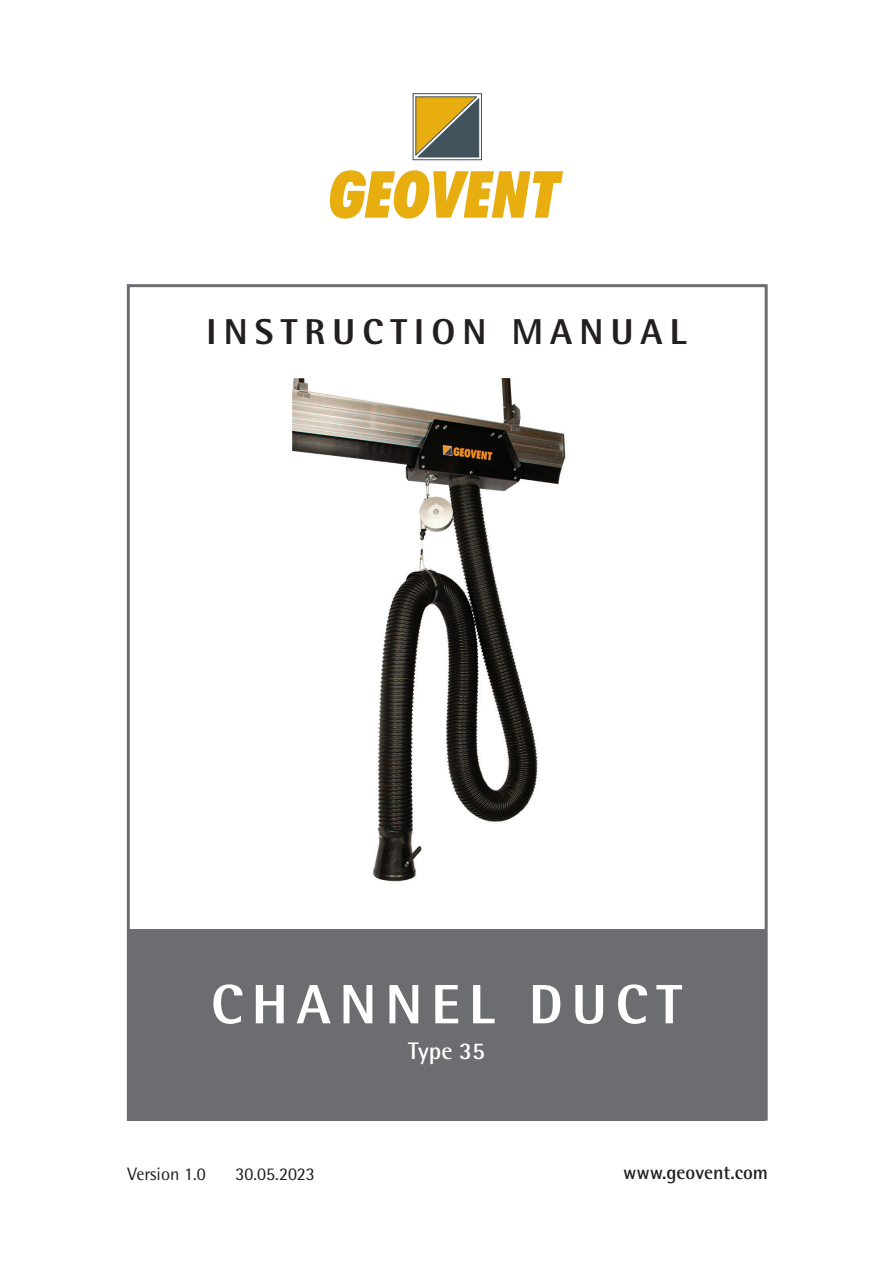
<style>
.page{position:relative;width:893px;height:1263px;background:#fff}
.page>*{position:absolute;margin:0;border:0;box-sizing:border-box;transform-origin:0 0}
.t1{font:800 55.5px "Rotis Semi Sans Pro";letter-spacing:.16em;color:#fff}
.t2{font:800 36px "Rotis Semi Sans Pro";letter-spacing:.2em;color:#231f20}
.t3{font:700 24px "Rotis Semi Sans Pro";color:#fff}
.t4{font:700 19.5px "Rotis Semi Sans Pro";color:#231f20}
.t5{font:18px "Rotis Semi Sans Pro";color:#231f20}
</style>
<div class="page">
<svg style="left:330px;top:170px;width:233px;height:49px"></svg>
<svg style="left:413px;top:94px;width:69px;height:66px"></svg>
<svg style="left:416px;top:97px;width:63px;height:60px;background:#928241"></svg>
<div style="left:128px;top:929px;width:637px;height:192px;background:#6c6d70"></div>
<img style="left:292px;top:379px;width:274px;height:503px">
<h2 class="t2" style="left:206px;top:309px;width:482px">INSTRUCTION MANUAL</h2>
<h1 class="t1" style="left:211px;top:969px;width:473px">CHANNEL DUCT</h1>
<h3 class="t3" style="left:408px;top:1036px;width:78px">Type 35</h3>
<p class="t5" style="left:128px;top:1163px;width:80px">Version 1.0</p>
<p class="t5" style="left:236px;top:1163px;width:81px">30.05.2023</p>
<p class="t4" style="left:623px;top:1160px;width:146px">www.geovent.com</p>
</div>
